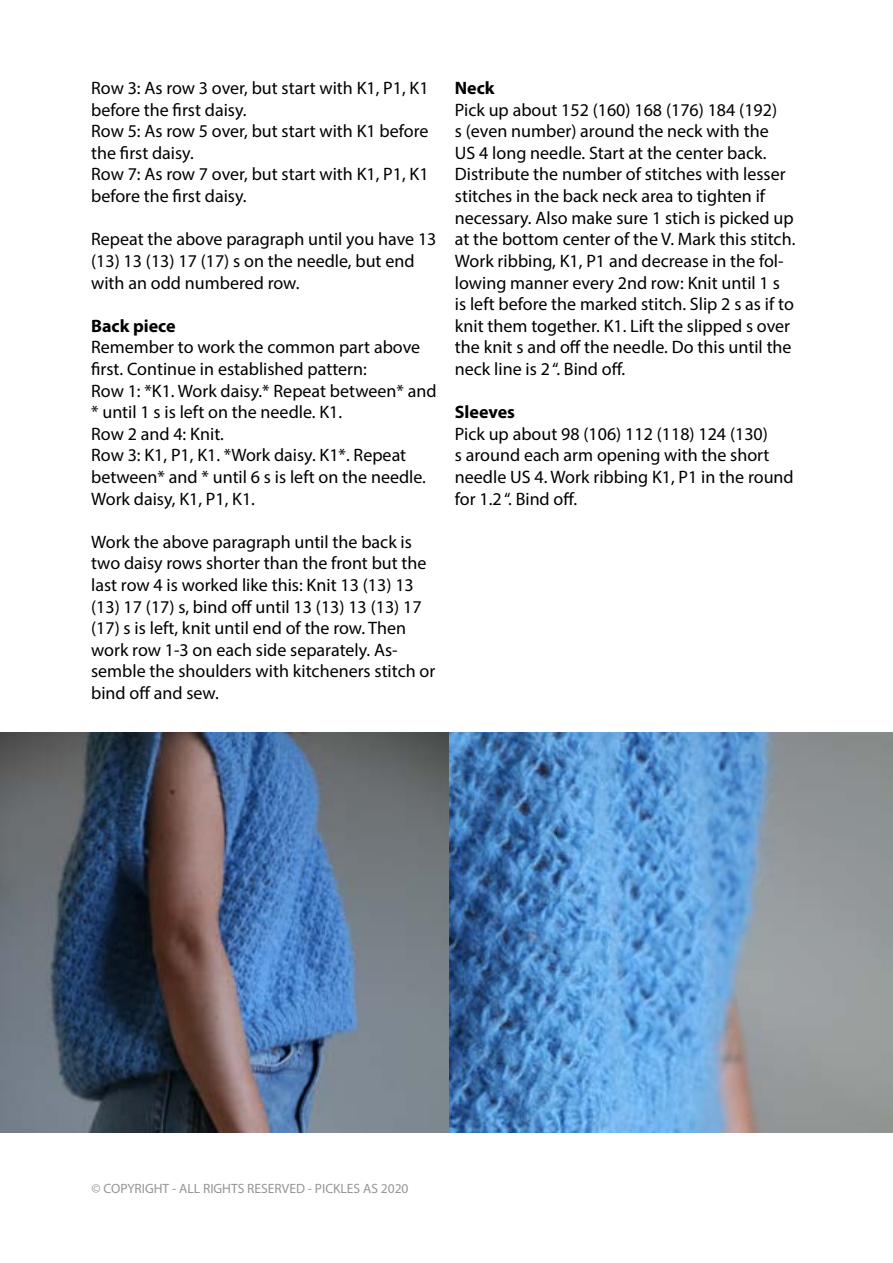
<style>
.page{position:relative;width:893px;height:1263px;background:#fff}
.page>*{position:absolute;margin:0;border:0;box-sizing:border-box;transform-origin:0 0}
.t1{font:18px/21.6px "Myriad Pro";color:#000}
.t2{font:700 18px "Myriad Pro";color:#000}
.t3{font:13.5px "Myriad Pro";color:#939598}
</style>
<div class="page">
<img style="left:0;top:732px;width:449px;height:401px">
<img style="left:449px;top:732px;width:444px;height:401px">
<p class="t1" style="left:91px;top:77px;width:339px">Row 3: As row 3 over, but start with K1, P1, K1 before the first daisy.<br>Row 5: As row 5 over, but start with K1 before the first daisy.<br>Row 7: As row 7 over, but start with K1, P1, K1 before the first daisy.</p>
<p class="t1" style="left:91px;top:228px;width:347px">Repeat the above paragraph until you have 13 (13) 13 (13) 17 (17) s on the needle, but end with an odd numbered row.</p>
<p class="t2" style="left:91px;top:314px;width:86px">Back piece</p>
<p class="t1" style="left:91px;top:336px;width:347px">Remember to work the common part above first. Continue in established pattern:<br>Row 1: *K1. Work daisy.* Repeat between* and * until 1 s is left on the needle. K1.<br>Row 2 and 4: Knit.<br>Row 3: K1, P1, K1. *Work daisy. K1*. Repeat between* and * until 6 s is left on the needle.<br>Work daisy, K1, P1, K1.</p>
<p class="t1" style="left:91px;top:531px;width:346px">Work the above paragraph until the back is two daisy rows shorter than the front but the last row 4 is worked like this: Knit 13 (13) 13 (13) 17 (17) s, bind off until 13 (13) 13 (13) 17 (17) s is left, knit until end of the row. Then work row 1-3 on each side separately. As&shy;semble the shoulders with kitcheners stitch or bind off and sew.</p>
<p class="t2" style="left:455px;top:76px;width:41px">Neck</p>
<p class="t1" style="left:455px;top:99px;width:342px">Pick up about 152 (160) 168 (176) 184 (192)<br>s (even number) around the neck with the<br>US 4 long needle. Start at the center back.<br>Distribute the number of stitches with lesser stitches in the back neck area to tighten if necessary. Also make sure 1 stich is picked up at the bottom center of the V. Mark this stitch.<br>Work ribbing, K1, P1 and decrease in the fol&shy;lowing manner every 2nd row: Knit until 1 s is left before the marked stitch. Slip 2 s as if to knit them together. K1. Lift the slipped s over the knit s and off the needle. Do this until the neck line is 2 “. Bind off.</p>
<p class="t2" style="left:455px;top:400px;width:62px">Sleeves</p>
<p class="t1" style="left:455px;top:423px;width:340px">Pick up about 98 (106) 112 (118) 124 (130)<br>s around each arm opening with the short needle US 4. Work ribbing K1, P1 in the round for 1.2 “. Bind off.</p>
<p class="t3" style="left:92px;top:1180px;width:319px">© COPYRIGHT - ALL RIGHTS RESERVED - PICKLES AS 2020</p>
</div>
